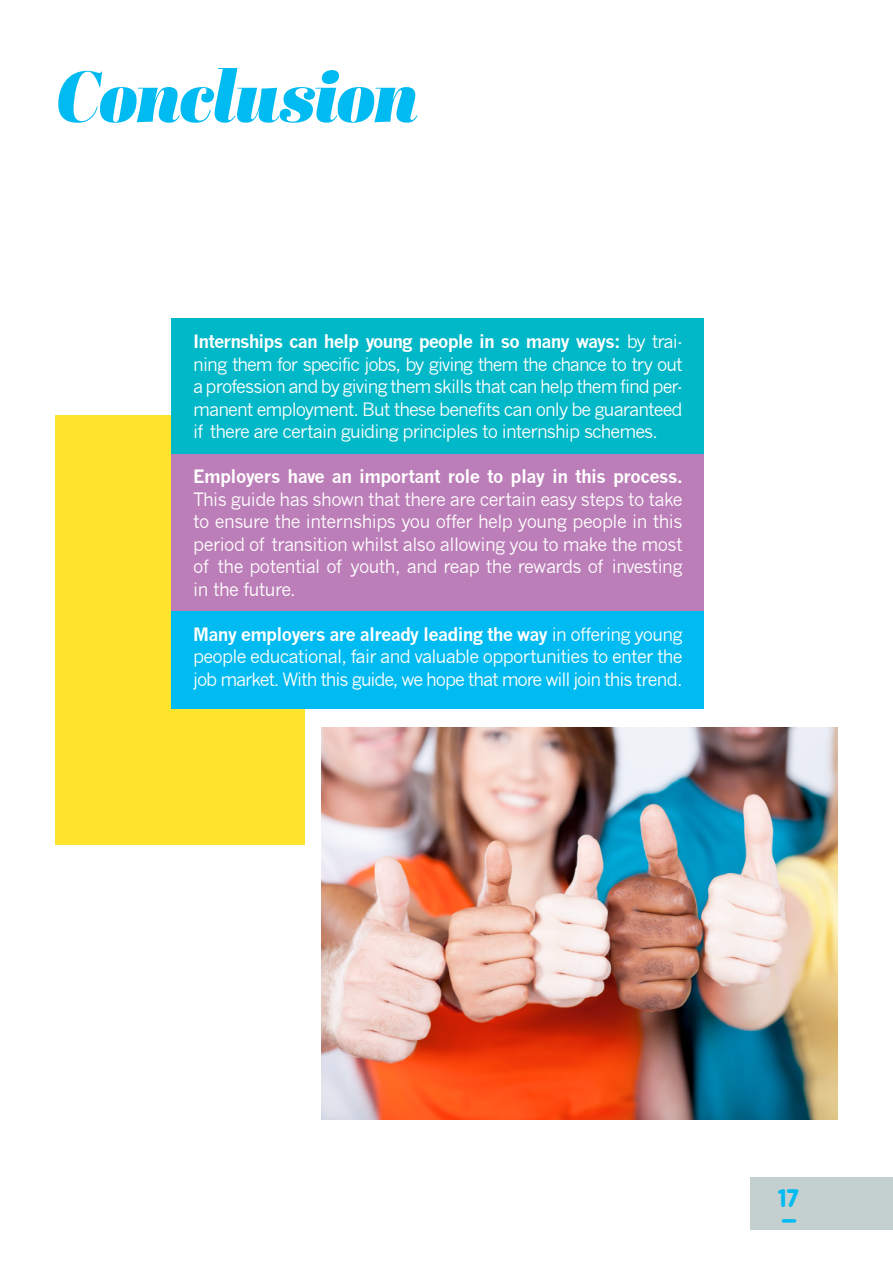
<style>
.page{position:relative;width:893px;height:1263px;background:#fff}
.page>*{position:absolute;margin:0;border:0;box-sizing:border-box;transform-origin:0 0}
.t1{font:italic 900 72px "Abril Display";letter-spacing:-.015em;color:#00bbf1}
.t2{font:700 23.85px "B Preplay";color:#00bbf1}
.t3{font:18px/22.5px "News Gothic";letter-spacing:-.05em;color:#fff;text-align:justify}
.t4{font:700 18px "News Gothic";letter-spacing:-.03em;color:#fff}
.s1{font-weight:700}
</style>
<div class="page">
<div style="left:750px;top:1177px;width:143px;height:53px;background:#c4d0cf"></div>
<img style="left:322px;top:728px;width:516px;height:392px">
<div style="left:55px;top:416px;width:250px;height:429px;background:#ffe32c"></div>
<div style="left:171px;top:318px;width:533px;height:137px;background:#00b8c7"></div>
<div style="left:171px;top:455px;width:533px;height:156px;background:#bc7eb8"></div>
<div style="left:171px;top:611px;width:533px;height:97px;background:#00bbf1"></div>
<h1 class="t1" style="left:55px;top:46px;width:364px">Conclusion</h1>
<p class="t3" style="left:193px;top:330px;width:491px"><span class="s1">Internships can help young people in so many ways:</span> by trai&shy;ning them for specific jobs, by giving them the chance to try out a profession and by giving them skills that can help them find per&shy;manent employment. But these benefits can only be guaranteed if there are certain guiding principles to internship schemes.</p>
<p class="t4" style="left:193px;top:465px;width:491px">Employers have an important role to play in this process.</p>
<p class="t3" style="left:193px;top:488px;width:491px">This guide has shown that there are certain easy steps to take to ensure the internships you offer help young people in this period of transition whilst also allowing you to make the most of the potential of youth, and reap the rewards of investing in the future.</p>
<p class="t3" style="left:193px;top:623px;width:491px"><span class="s1">Many employers are already leading the way</span> in offering young people educational, fair and valuable opportunities to enter the job market. With this guide, we hope that more will join this trend.</p>
<h2 class="t2" style="left:778px;top:1183px;width:23px">17</h2>
<h2 class="t2" style="left:782px;top:1195px;width:16px">_</h2>
</div>
